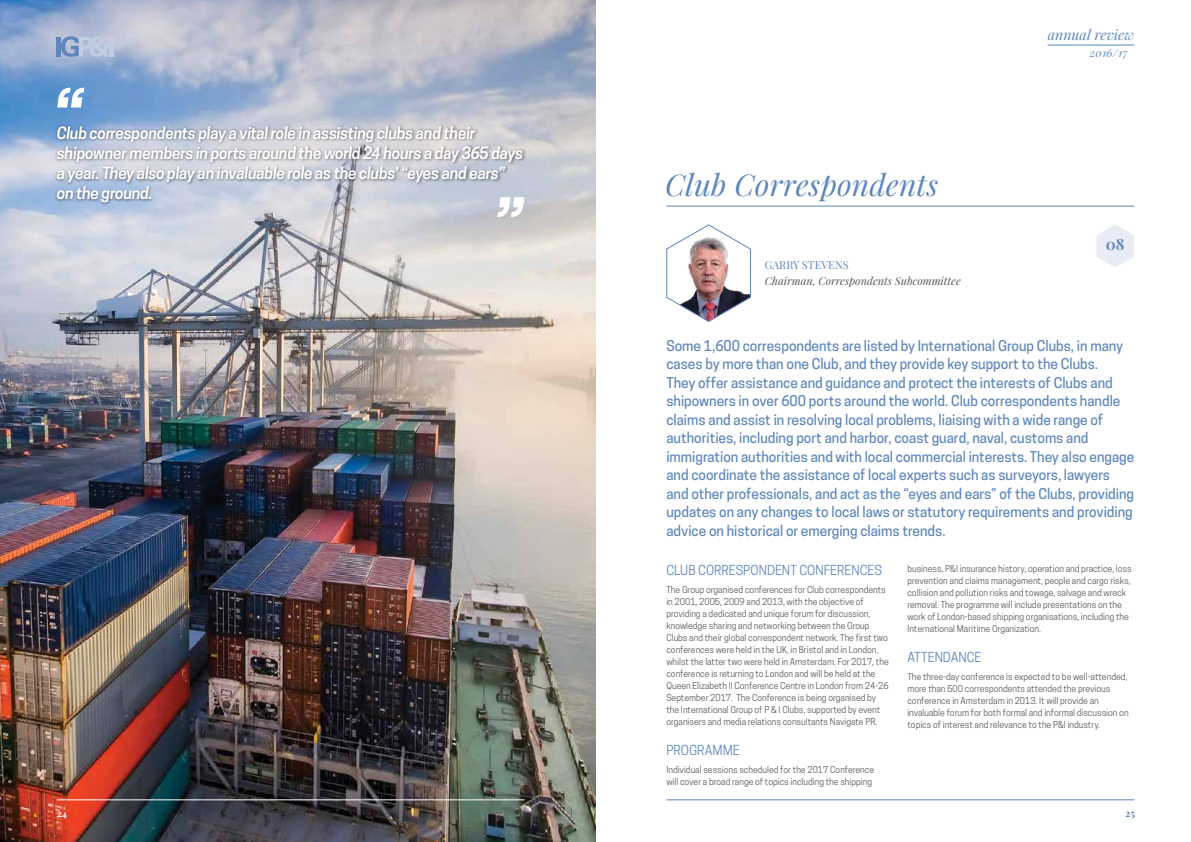
<style>
.page{position:relative;width:1191px;height:842px;background:#fff}
.page>*{position:absolute;margin:0;border:0;box-sizing:border-box;transform-origin:0 0}
.t1{font:italic 600 72px "Cooper Hewitt";color:#fff}
.t2{font:italic 30px "Playfair Display";letter-spacing:.01em;color:#5e86bb}
.t3{font:italic 600 16px/20px "Cooper Hewitt";letter-spacing:-.025em;color:#fff}
.t4{font:700 15.6px "Playfair Display SC";color:#5e86bb}
.t5{font:italic 14.2px "Playfair Display";color:#5e86bb}
.t6{font:500 14px/18.5px "Cooper Hewitt";color:#5e86bb}
.t7{font:13px "Cooper Hewitt";color:#5e86bb}
.t8{font:italic 11.3px "Playfair Display";letter-spacing:.025em;color:#5e86bb}
.t9{font:italic 11px "Playfair Display";color:#58595b}
.t10{font:11px "Playfair Display";color:#5e86bb}
.t11{font:700 10px "Playfair Display";color:#fff}
.t12{font:700 10px "Playfair Display";color:#5e86bb}
.t13{font:9px/12px "Cooper Hewitt";color:#58595b}
</style>
<div class="page">
<hr style="left:1047px;top:45px;width:87px;height:1px;background:#5e86bb">
<hr style="left:666px;top:799px;width:468px;height:1px;background:#5e86bb">
<img style="left:0;top:0;width:595px;height:842px">
<hr style="left:57px;top:799px;width:467px;height:1px;background:#fff">
<img style="left:666px;top:224px;width:85px;height:98px">
<hr style="left:666px;top:206px;width:468px;height:1px;background:#5e86bb">
<div style="left:54px;top:124px;width:472px;height:82px;background:#000;opacity:.5"></div>
<svg style="left:1097px;top:225px;width:37px;height:42px"></svg>
<hr style="left:57px;top:37px;width:4px;height:19px;background:#5e86bb">
<svg style="left:61px;top:36px;width:49px;height:21px"></svg>
<hr style="left:109px;top:37px;width:4px;height:19px;background:#becfe3">
<h1 class="t1" style="left:53px;top:76px;width:33px">“</h1>
<h3 class="t3" style="left:57px;top:123px;width:468px">Club correspondents play a vital role in assisting clubs and their shipowner members in ports around the world 24 hours a day 365 days a year. They also play an invaluable role as the clubs’ “eyes and ears” on the ground.</h3>
<h1 class="t1" style="left:493px;top:184px;width:33px">”</h1>
<h2 class="t2" style="left:665px;top:164px;width:275px">Club Correspondents</h2>
<p class="t10" style="left:765px;top:258px;width:85px">GARRY STEVENS</p>
<p class="t9" style="left:765px;top:274px;width:197px">Chairman, Correspondents Subcommittee</p>
<h3 class="t5" style="left:1047px;top:25px;width:88px">annual review</h3>
<p class="t8" style="left:1089px;top:45px;width:40px">2016/17</p>
<h3 class="t4" style="left:1105px;top:235px;width:20px">08</h3>
<p class="t6" style="left:666px;top:336px;width:469px">Some 1,600 correspondents are listed by International Group Clubs, in many cases by more than one Club, and they provide key support to the Clubs.<br>They offer assistance and guidance and protect the interests of Clubs and shipowners in over 600 ports around the world. Club correspondents handle claims and assist in resolving local problems, liaising with a wide range of authorities, including port and harbor, coast guard, naval, customs and immigration authorities and with local commercial interests. They also engage and coordinate the assistance of local experts such as surveyors, lawyers and other professionals, and act as the “eyes and ears” of the Clubs, providing updates on any changes to local laws or statutory requirements and providing advice on historical or emerging claims trends.</p>
<h3 class="t7" style="left:666px;top:562px;width:217px">CLUB CORRESPONDENT CONFERENCES</h3>
<p class="t13" style="left:666px;top:584px;width:224px">The Group organised conferences for Club correspondents in 2001, 2005, 2009 and 2013, with the objective of providing a dedicated and unique forum for discussion, knowledge sharing and networking between the Group Clubs and their global correspondent network. The first two conferences were held in the UK, in Bristol and in London, whilst the latter two were held in Amsterdam. For 2017, the conference is returning to London and will be held at the Queen Elizabeth II Conference Centre in London from 24-26<br>September 2017. The Conference is being organised by the International Group of P &amp; I Clubs, supported by event organisers and media relations consultants Navigate PR.</p>
<h3 class="t7" style="left:666px;top:743px;width:75px">PROGRAMME</h3>
<p class="t13" style="left:666px;top:764px;width:209px">Individual sessions scheduled for the 2017 Conference will cover a broad range of topics including the shipping</p>
<p class="t13" style="left:907px;top:563px;width:226px">business, P&amp;I insurance history, operation and practice, loss prevention and claims management, people and cargo risks, collision and pollution risks and towage, salvage and wreck removal. The programme will include presentations on the work of London-based shipping organisations, including the International Maritime Organization.</p>
<h3 class="t7" style="left:907px;top:650px;width:76px">ATTENDANCE</h3>
<p class="t13" style="left:907px;top:671px;width:223px">The three-day conference is expected to be well-attended, more than 500 correspondents attended the previous conference in Amsterdam in 2013. It will provide an invaluable forum for both formal and informal discussion on topics of interest and relevance to the P&amp;I industry.</p>
<p class="t11" style="left:57px;top:807px;width:12px">24</p>
<p class="t12" style="left:1125px;top:807px;width:11px">25</p>
</div>
